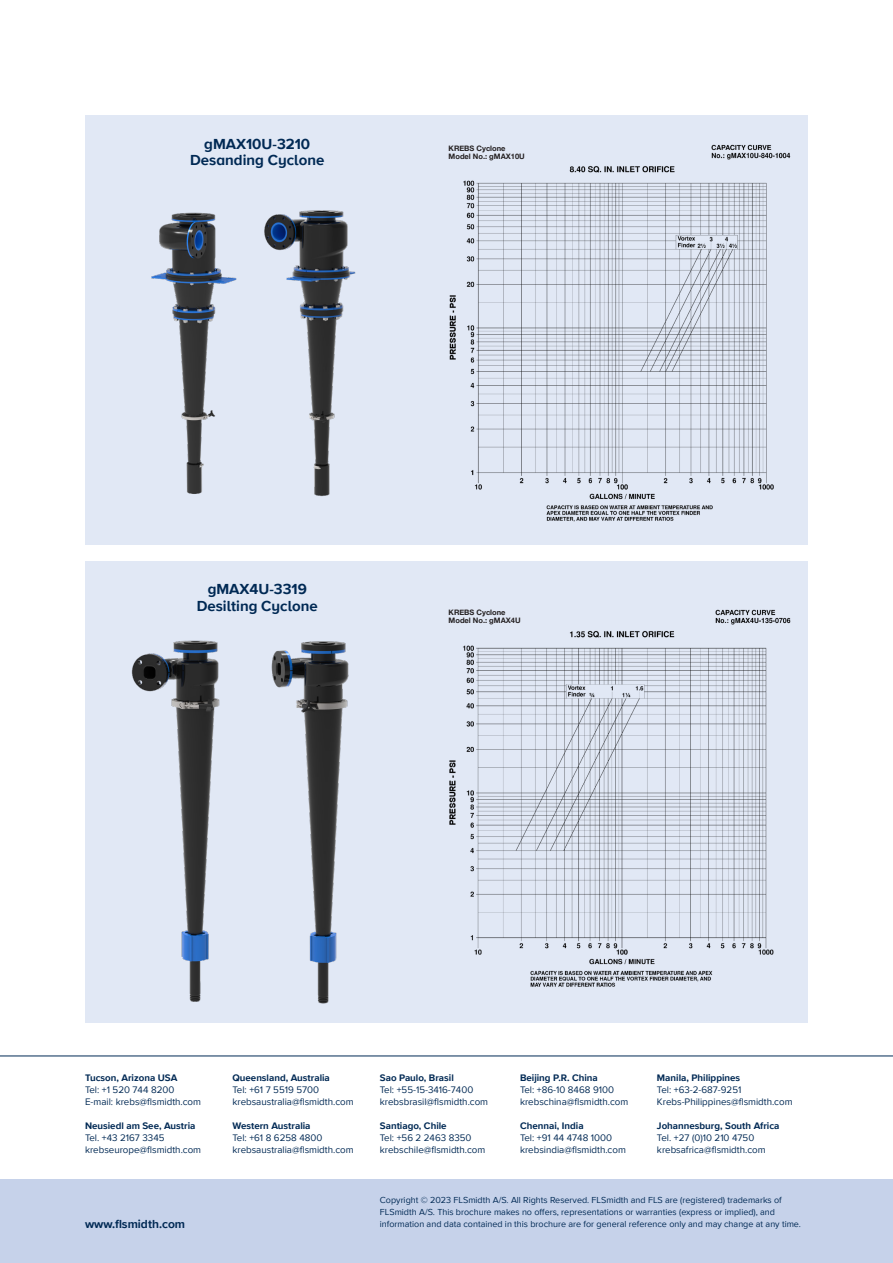
<style>
.page{position:relative;width:893px;height:1263px;background:#fff}
.page>*{position:absolute;margin:0;border:0;box-sizing:border-box;transform-origin:0 0}
.Heading_2{font:700 15px "Proxima Nova";color:#002954}
.Contact_info_neg{font:700 12px "Proxima Nova";color:#002954}
.Contact_info_Regular{font:9.75px "Proxima Nova";color:#002954}
.Contact_info_Bold{font:700 9.75px "Proxima Nova";color:#002954}
.Contact_info_neg-2{font:700 9.75px "Proxima Nova";color:#002954}
.Contact_info_neg-3{font:9px/12px "Proxima Nova";color:#002954}
.t1{font:700 7.5px "Helvetica Neue";color:#231f20}
</style>
<div class="page">
<div style="left:85px;top:561px;width:723px;height:462px;background:#e1e8f5"></div>
<div style="left:85px;top:116px;width:723px;height:429px;background:#e1e8f5"></div>
<img style="left:449px;top:609px;width:342px;height:378px">
<img style="left:449px;top:144px;width:342px;height:378px">
<img style="left:151px;top:212px;width:86px;height:282px">
<img style="left:131px;top:640px;width:89px;height:362px">
<img style="left:264px;top:210px;width:92px;height:287px">
<img style="left:271px;top:641px;width:78px;height:363px">
<div style="left:444px;top:139px;width:116px;height:30px;background:#e1e8f5"></div>
<div style="left:444px;top:604px;width:116px;height:30px;background:#e1e8f5"></div>
<hr style="left:0;top:1056px;width:893px;height:1px;background:#002954">
<div style="left:0;top:1179px;width:893px;height:84px;background:#c6d2ea"></div>
<p class="Heading_2" style="left:204px;top:132px;width:108px">gMAX10U-3210</p>
<p class="Heading_2" style="left:190px;top:149px;width:136px">Desanding Cyclone</p>
<p class="t1" style="left:449px;top:142px;width:58px">KREBS Cyclone</p>
<p class="t1" style="left:449px;top:150px;width:78px">Model No.: gMAX10U</p>
<p class="Heading_2" style="left:208px;top:578px;width:101px">gMAX4U-3319</p>
<p class="Heading_2" style="left:197px;top:594px;width:123px">Desilting Cyclone</p>
<p class="t1" style="left:449px;top:607px;width:58px">KREBS Cyclone</p>
<p class="t1" style="left:449px;top:614px;width:73px">Model No.: gMAX4U</p>
<p class="Contact_info_neg-2" style="left:85px;top:1070px;width:94px">Tucson, Arizona USA</p>
<p class="Contact_info_Regular" style="left:85px;top:1082px;width:91px">Tel: +1 520 744 8200</p>
<p class="Contact_info_Regular" style="left:85px;top:1094px;width:117px">E-mail: krebs@flsmidth.com</p>
<p class="Contact_info_Bold" style="left:85px;top:1118px;width:112px">Neusiedl am See, Austria</p>
<p class="Contact_info_Regular" style="left:85px;top:1130px;width:81px">Tel. +43 2167 3345</p>
<p class="Contact_info_Regular" style="left:85px;top:1142px;width:118px">krebseurope@flsmidth.com</p>
<p class="Contact_info_Bold" style="left:232px;top:1070px;width:99px">Queensland, Australia</p>
<p class="Contact_info_Regular" style="left:232px;top:1082px;width:88px">Tel: +61 7 5519 5700</p>
<p class="Contact_info_Regular" style="left:232px;top:1094px;width:123px">krebsaustralia@flsmidth.com</p>
<p class="Contact_info_Bold" style="left:232px;top:1118px;width:80px">Western Australia</p>
<p class="Contact_info_Regular" style="left:232px;top:1130px;width:91px">Tel: +61 8 6258 4800</p>
<p class="Contact_info_Regular" style="left:232px;top:1142px;width:123px">krebsaustralia@flsmidth.com</p>
<p class="Contact_info_Bold" style="left:380px;top:1070px;width:75px">Sao Paulo, Brasil</p>
<p class="Contact_info_Regular" style="left:380px;top:1082px;width:95px">Tel: +55-15-3416-7400</p>
<p class="Contact_info_Regular" style="left:380px;top:1094px;width:110px">krebsbrasil@flsmidth.com</p>
<p class="Contact_info_Bold" style="left:380px;top:1118px;width:68px">Santiago, Chile</p>
<p class="Contact_info_Regular" style="left:380px;top:1130px;width:93px">Tel: +56 2 2463 8350</p>
<p class="Contact_info_Regular" style="left:380px;top:1142px;width:107px">krebschile@flsmidth.com</p>
<p class="Contact_info_Bold" style="left:520px;top:1070px;width:79px">Beijing P.R. China</p>
<p class="Contact_info_Regular" style="left:520px;top:1082px;width:95px">Tel: +86-10 8468 9100</p>
<p class="Contact_info_Regular" style="left:520px;top:1094px;width:110px">krebschina@flsmidth.com</p>
<p class="Contact_info_Bold" style="left:520px;top:1118px;width:65px">Chennai, India</p>
<p class="Contact_info_Regular" style="left:520px;top:1130px;width:94px">Tel: +91 44 4748 1000</p>
<p class="Contact_info_Regular" style="left:520px;top:1142px;width:107px">krebsindia@flsmidth.com</p>
<p class="Contact_info_Bold" style="left:657px;top:1070px;width:85px">Manila, Philippines</p>
<p class="Contact_info_Regular" style="left:657px;top:1082px;width:86px">Tel: +63-2-687-9251</p>
<p class="Contact_info_Regular" style="left:657px;top:1094px;width:137px">Krebs-Philippines@flsmidth.com</p>
<p class="Contact_info_Bold" style="left:657px;top:1118px;width:124px">Johannesburg, South Africa</p>
<p class="Contact_info_Regular" style="left:657px;top:1130px;width:99px">Tel. +27 (0)10 210 4750</p>
<p class="Contact_info_Regular" style="left:657px;top:1142px;width:110px">krebsafrica@flsmidth.com</p>
<p class="Contact_info_neg-3" style="left:380px;top:1193px;width:403px">Copyright © 2023 FLSmidth A/S. All Rights Reserved. FLSmidth and FLS are (registered) trademarks of<br>FLSmidth A/S. This brochure makes no offers, representations or warranties (express or implied), and</p>
<p class="Contact_info_neg" style="left:85px;top:1215px;width:102px">www.flsmidth.com</p>
<p class="Contact_info_neg-3" style="left:380px;top:1217px;width:423px">information and data contained in this brochure are for general reference only and may change at any time.</p>
</div>
